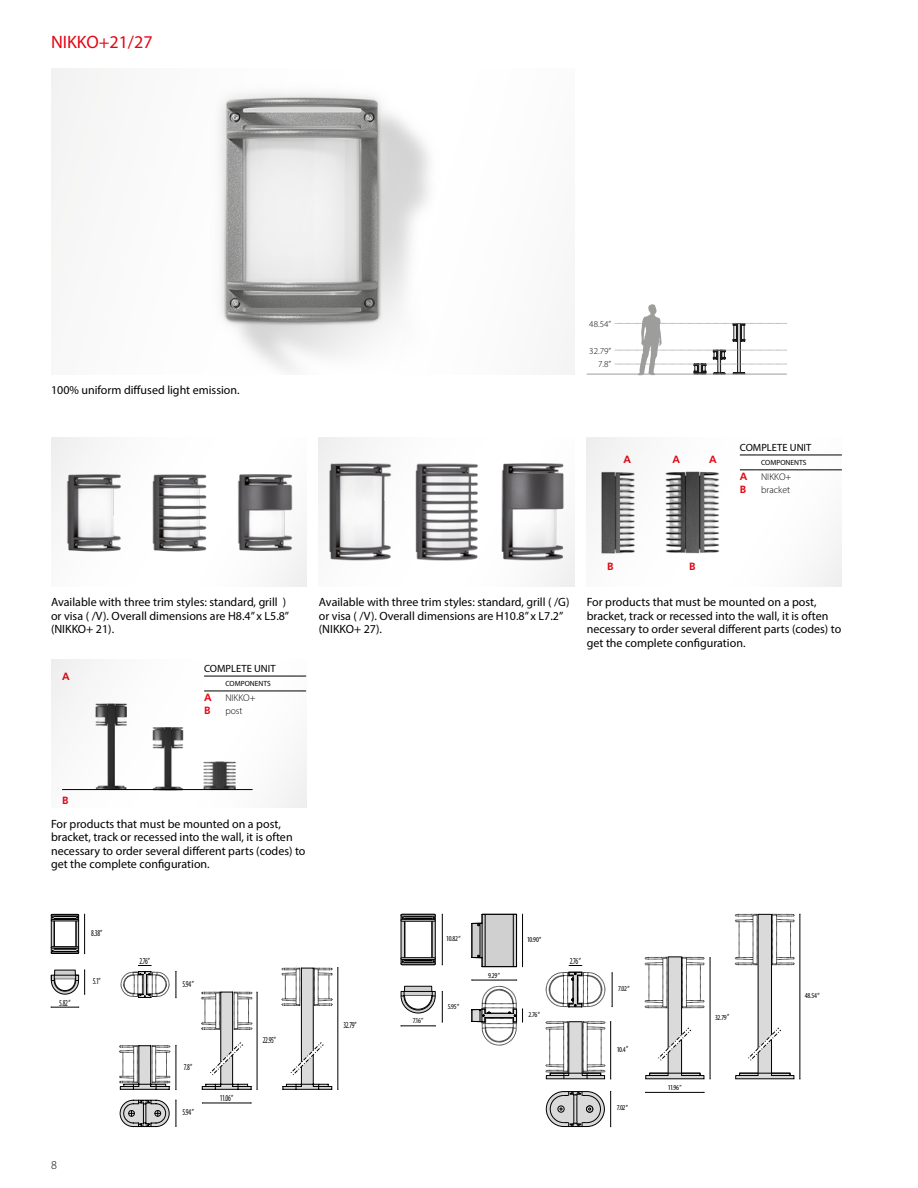
<style>
.page{position:relative;width:918px;height:1188px;background:#fff}
.page>*{position:absolute;margin:0;border:0;box-sizing:border-box;transform-origin:0 0}
.t1{font:18px "Myriad Pro";color:#e30613}
.t2{font:12px/13.5px "Myriad Pro";color:#000}
.t3{font:300 12px "Myriad Pro";color:#000}
.t4{font:10.5px "Myriad Pro";color:#000}
.t5{font:700 10.5px "Frutiger LT Std";color:#e30613}
.t6{font:300 9.75px "Myriad Pro";color:#000}
.t7{font:condensed 9px "Myriad Pro";letter-spacing:-.035em;color:#000;scale:.8 1}
.t8{font:300 9px/14px "Myriad Pro";color:#000;text-align:right}
.t9{font:condensed 7.5px "Myriad Pro";letter-spacing:-.045em;color:#000}
.t10{font:7.5px "Myriad Pro";color:#000}
.s1{font-size:9px}
</style>
<div class="page">
<svg style="left:615px;top:304px;width:172px;height:70px"></svg>
<hr style="left:587px;top:374px;width:200px;height:1px;background:#9d9d9c">
<svg style="left:51px;top:1007px;width:28px;height:1px"></svg>
<svg style="left:51px;top:914px;width:34px;height:40px"></svg>
<div style="left:51px;top:952px;width:28px;height:2px;border:1px solid #000"></div>
<svg style="left:51px;top:970px;width:34px;height:25px"></svg>
<hr style="left:203px;top:1103px;width:48px;height:1px;background:#000">
<hr style="left:338px;top:968px;width:1px;height:121px;background:#000">
<svg style="left:119px;top:1100px;width:58px;height:27px"></svg>
<svg style="left:119px;top:965px;width:219px;height:125px"></svg>
<hr style="left:401px;top:1026px;width:34px;height:1px;background:#000">
<hr style="left:442px;top:991px;width:1px;height:31px;background:#000">
<hr style="left:442px;top:914px;width:1px;height:51px;background:#000">
<svg style="left:401px;top:914px;width:35px;height:99px"></svg>
<svg style="left:471px;top:914px;width:52px;height:131px"></svg>
<hr style="left:646px;top:1092px;width:58px;height:1px;background:#000">
<hr style="left:610px;top:1091px;width:1px;height:36px;background:#000">
<hr style="left:612px;top:973px;width:1px;height:34px;background:#000">
<hr style="left:710px;top:958px;width:1px;height:121px;background:#000">
<hr style="left:800px;top:914px;width:1px;height:165px;background:#000">
<svg style="left:569px;top:965px;width:13px;height:1px"></svg>
<svg style="left:546px;top:1092px;width:58px;height:35px"></svg>
<div style="left:546px;top:1091px;width:59px;height:36px;border:1px solid #000;border-radius:17px"></div>
<svg style="left:550px;top:1092px;width:51px;height:35px;background:#b0b0b0"></svg>
<svg style="left:546px;top:1021px;width:65px;height:59px"></svg>
<svg style="left:645px;top:956px;width:59px;height:123px"></svg>
<svg style="left:735px;top:914px;width:65px;height:166px"></svg>
<svg style="left:546px;top:972px;width:59px;height:35px"></svg>
<svg style="left:51px;top:438px;width:255px;height:149px"></svg>
<svg style="left:51px;top:68px;width:523px;height:306px"></svg>
<svg style="left:319px;top:438px;width:255px;height:149px"></svg>
<svg style="left:587px;top:438px;width:255px;height:149px"></svg>
<svg style="left:51px;top:659px;width:255px;height:149px"></svg>
<h1 class="t1" style="left:51px;top:30px;width:103px">NIKKO+21/27</h1>
<p class="t2" style="left:51px;top:383px;width:190px">100% uniform diffused light emission.</p>
<p class="t2" style="left:51px;top:595px;width:240px">Available with three trim styles: standard, grill ) or visa ( /V). Overall dimensions are H8.4” x L5.8” (NIKKO+ 21).</p>
<p class="t5" style="left:62px;top:671px;width:9px">A</p>
<p class="t4" style="left:204px;top:662px;width:73px">COMPLETE UNIT</p>
<p class="t10" style="left:225px;top:679px;width:47px">COMPONENTS</p>
<p class="t5" style="left:204px;top:692px;width:9px">A</p>
<p class="t6" style="left:225px;top:692px;width:32px">NIKKO+</p>
<p class="t5" style="left:204px;top:704px;width:8px">B</p>
<p class="t6" style="left:225px;top:705px;width:19px">post</p>
<p class="t8" style="left:589px;top:317px;width:23px">48.54”</p>
<p class="t8" style="left:589px;top:343px;width:23px">32.79”<br>7.8”</p>
<p class="t5" style="left:623px;top:453px;width:9px">A</p>
<p class="t5" style="left:607px;top:560px;width:8px">B</p>
<p class="t5" style="left:672px;top:453px;width:9px">A</p>
<p class="t5" style="left:709px;top:453px;width:9px">A</p>
<p class="t4" style="left:740px;top:441px;width:73px">COMPLETE UNIT</p>
<p class="t10" style="left:761px;top:458px;width:47px">COMPONENTS</p>
<p class="t5" style="left:740px;top:470px;width:9px">A</p>
<p class="t6" style="left:761px;top:471px;width:32px">NIKKO+</p>
<p class="t5" style="left:740px;top:483px;width:8px">B</p>
<p class="t6" style="left:761px;top:484px;width:31px">bracket</p>
<p class="t5" style="left:689px;top:560px;width:8px">B</p>
<p class="t2" style="left:319px;top:595px;width:252px">Available with three trim styles: standard, grill ( /G) or visa ( /V). Overall dimensions are H10.8” x L7.2” (NIKKO+ 27).</p>
<p class="t2" style="left:587px;top:595px;width:256px">For products that must be mounted on a post, bracket, track or recessed into the wall, it is often necessary to order several different parts (codes) to get the complete configuration.</p>
<p class="t5" style="left:62px;top:795px;width:8px">B</p>
<p class="t2" style="left:51px;top:817px;width:256px">For products that must be mounted on a post, bracket, track or recessed into the wall, it is often necessary to order several different parts (codes) to get the complete configuration.</p>
<p class="t7" style="left:59px;top:997px;width:16px">5.82 ”</p>
<p class="t7" style="left:91px;top:928px;width:15px">8.38”</p>
<p class="t7" style="left:93px;top:976px;width:11px">5.1”</p>
<p class="t3" style="left:51px;top:1158px;width:7px">8</p>
<p class="t7" style="left:139px;top:955px;width:15px">2.76”</p>
<p class="t7" style="left:182px;top:978px;width:16px">5.94 ”</p>
<p class="t7" style="left:184px;top:1061px;width:12px">7.8 ”</p>
<p class="t7" style="left:182px;top:1107px;width:16px">5.94 ”</p>
<p class="t7" style="left:220px;top:1093px;width:19px">11.06 ”</p>
<p class="t7" style="left:263px;top:1035px;width:18px">22.95”</p>
<p class="t7" style="left:343px;top:1019px;width:18px">32.79”</p>
<p class="t9" style="left:446px;top:934px;width:16px">10.82 <span class="s1">”</span></p>
<p class="t9" style="left:413px;top:1016px;width:12px">7.16 ”</p>
<p class="t9" style="left:448px;top:1002px;width:13px">5.95 <span class="s1">”</span></p>
<p class="t9" style="left:488px;top:971px;width:13px">9.29 ”</p>
<p class="t9" style="left:527px;top:935px;width:16px">10.90 <span class="s1">”</span></p>
<p class="t9" style="left:528px;top:1010px;width:13px">2.76 <span class="s1">”</span></p>
<p class="t7" style="left:570px;top:955px;width:16px">2.76 ”</p>
<p class="t9" style="left:618px;top:984px;width:13px">7.02 <span class="s1">”</span></p>
<p class="t9" style="left:617px;top:1045px;width:13px">10.4 <span class="s1">”</span></p>
<p class="t9" style="left:617px;top:1103px;width:13px">7.02 <span class="s1">”</span></p>
<p class="t9" style="left:668px;top:1083px;width:16px">11.96 ”</p>
<p class="t9" style="left:715px;top:1012px;width:16px">32.79 <span class="s1">”</span></p>
<p class="t9" style="left:805px;top:991px;width:16px">48.54 <span class="s1">”</span></p>
</div>
